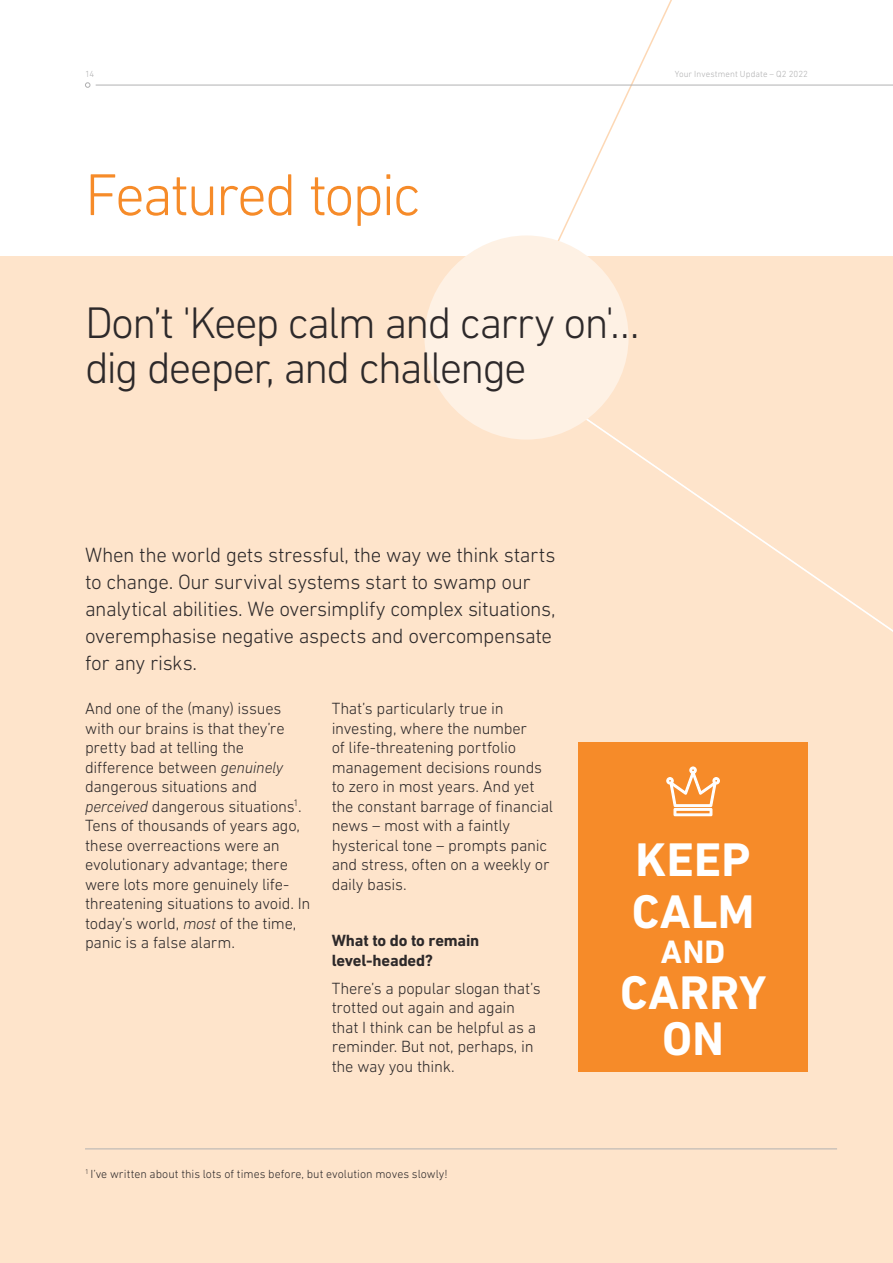
<style>
.page{position:relative;width:893px;height:1263px;background:#fff}
.page>*{position:absolute;margin:0;border:0;box-sizing:border-box;transform-origin:0 0}
.Content_Title_Light{font:300 60px "DIN Next LT Pro";letter-spacing:-.045em;color:#f68b29}
.Content_Body_Light_1{font:700 48px "DIN Next LT Pro";letter-spacing:.005em;color:#fff}
.Content_Article_Head{font:300 45px/45px "DIN Next LT Pro";letter-spacing:-.045em;color:#2d292a}
.Content_Body_Light_1-2{font:700 33px "DIN Next LT Pro";color:#fff}
.Content_Standfirst_L{font:300 21px/27px "DIN Next LT Pro";letter-spacing:-.02em;color:#2d292a}
.Content_Body_Light_1-3{font:300 16.5px/19.5px "DIN Next LT Pro";letter-spacing:-.015em;color:#2d292a}
.Content_Body_Light_1-4{font:700 16.5px/19.5px "DIN Next LT Pro";letter-spacing:-.01em;color:#2d292a}
.Content_Footnote_Reg{font:300 12px "DIN Next LT Pro";color:#2d292a}
.t1{font:300 9px "DIN Next LT Pro";letter-spacing:.005em;color:#b1b1b2}
.s1{font-style:italic}
</style>
<div class="page">
<svg style="left:501px;top:0;width:216px;height:240px"></svg>
<div style="left:0;top:256px;width:893px;height:1007px;background:#fee4cb"></div>
<div style="left:424px;top:235px;width:205px;height:205px;background:#fef1e4;border-radius:50%"></div>
<div style="left:578px;top:743px;width:230px;height:329px;background:#f68b29"></div>
<hr style="left:85px;top:1148px;width:752px;height:1px;background:#b1b1b2">
<svg style="left:666px;top:766px;width:54px;height:50px"></svg>
<svg style="left:85px;top:82px;width:5px;height:6px"></svg>
<hr style="left:96px;top:85px;width:797px;height:1px;background:#b1b1b2">
<p class="t1" style="left:85px;top:68px;width:11px">14</p>
<p class="t1" style="left:675px;top:68px;width:135px">Your Investment Update – Q2 2022</p>
<p class="Content_Title_Light" style="left:85px;top:160px;width:337px">Featured topic</p>
<p class="Content_Article_Head" style="left:85px;top:299px;width:556px">Don’t 'Keep calm and carry on'… dig deeper, and challenge</p>
<p class="Content_Standfirst_L" style="left:85px;top:541px;width:472px">When the world gets stressful, the way we think starts to change. Our survival systems start to swamp our analytical abilities. We oversimplify complex situations, overemphasise negative aspects and overcompensate for any risks.</p>
<p class="Content_Body_Light_1-3" style="left:85px;top:699px;width:227px">And one of the (many) issues with our brains is that they’re pretty bad at telling the difference between <span class="s1">genuinely </span>dangerous situations and <span class="s1">perceived</span> dangerous situations<sup>1</sup>.<br>Tens of thousands of years ago, these overreactions were an evolutionary advantage; there were lots more genuinely life&shy;threatening situations to avoid. In today’s world, <span class="s1">most</span> of the time, panic is a false alarm.</p>
<p class="Content_Body_Light_1-3" style="left:332px;top:699px;width:223px">That’s particularly true in investing, where the number<br>of life-threatening portfolio management decisions rounds to zero in most years. And yet the constant barrage of financial news – most with a faintly hysterical tone – prompts panic and stress, often on a weekly or daily basis.</p>
<p class="Content_Body_Light_1-4" style="left:332px;top:930px;width:149px">What to do to remain level-headed?</p>
<p class="Content_Body_Light_1-3" style="left:332px;top:978px;width:210px">There’s a popular slogan that’s trotted out again and again that I think can be helpful as a reminder. But not, perhaps, in the way you think.</p>
<p class="Content_Footnote_Reg" style="left:85px;top:1167px;width:364px"><sup>1</sup> I’ve written about this lots of times before, but evolution moves slowly!</p>
<p class="Content_Body_Light_1" style="left:636px;top:831px;width:117px">KEEP</p>
<p class="Content_Body_Light_1" style="left:632px;top:883px;width:124px">CALM</p>
<p class="Content_Body_Light_1-2" style="left:661px;top:932px;width:66px">AND</p>
<p class="Content_Body_Light_1" style="left:620px;top:965px;width:148px">CARRY</p>
<p class="Content_Body_Light_1" style="left:662px;top:1011px;width:63px">ON</p>
</div>
